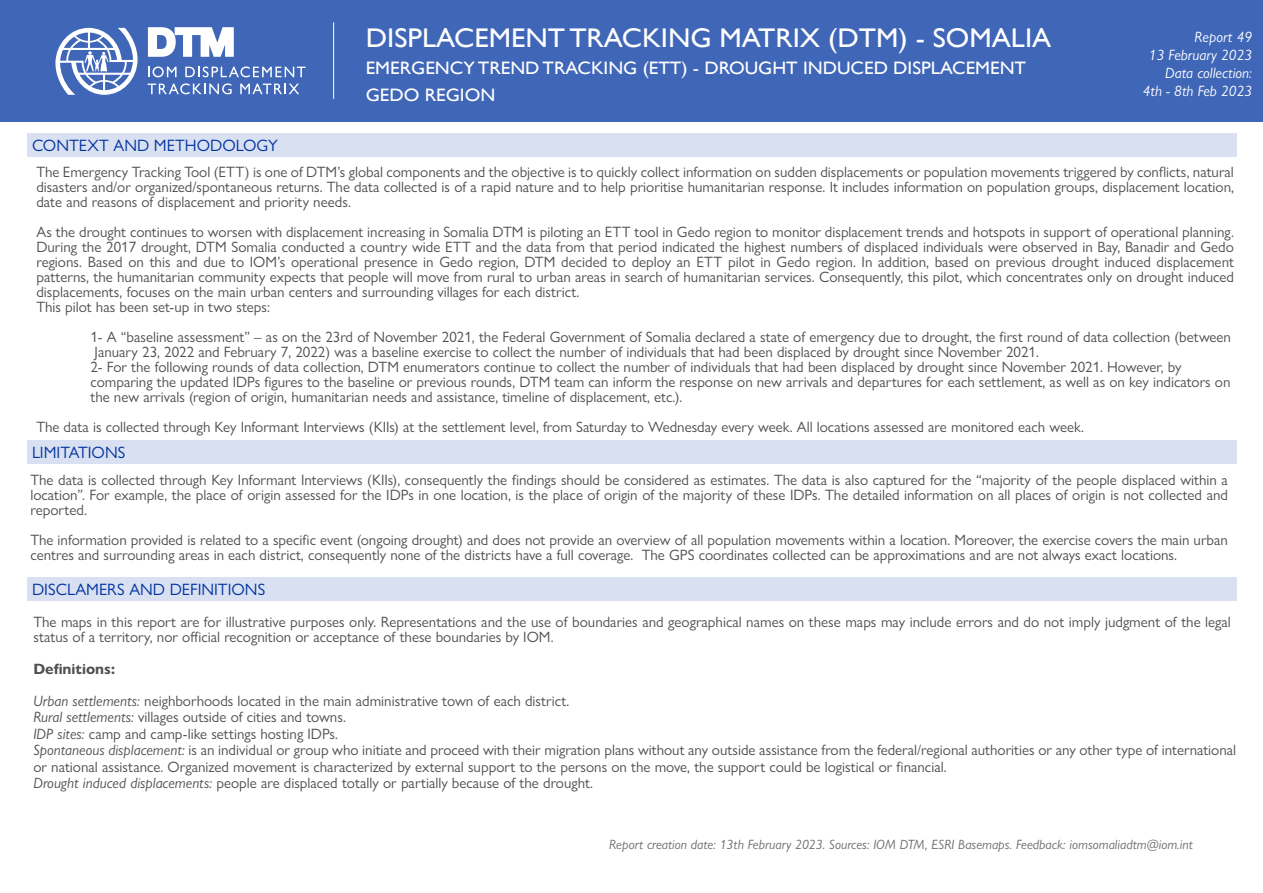
<style>
.page{position:relative;width:1263px;height:893px;background:#fff}
.page>*{position:absolute;margin:0;border:0;box-sizing:border-box;transform-origin:0 0}
.t1{font:27px "Gill Sans";color:#fff;scale:1.06 1}
.t2{font:18px/27px "Gill Sans";color:#fff;scale:1.06 1}
.t3{font:16.5px "Gill Sans Nova";color:#0033a0}
.t4{font:15px/15px "Gill Sans Nova";color:#4e4f51}
.t5{font:italic 15px/18px "Gill Sans Nova";color:#fff;text-align:right}
.t6{font:700 15px "Gill Sans Nova";color:#4e4f51}
.t7{font:italic 13.5px "Gill Sans Nova";color:#6b6c6e}
.s1{font-style:italic}
</style>
<div class="page">
<div style="left:0;top:0;width:1263px;height:121px;background:#4066b8"></div>
<hr style="left:333px;top:22px;width:1px;height:77px;background:#fff">
<svg style="left:55px;top:28px;width:83px;height:67px"></svg>
<svg style="left:148px;top:66px;width:29px;height:11px"></svg>
<svg style="left:185px;top:66px;width:120px;height:11px"></svg>
<svg style="left:148px;top:83px;width:84px;height:11px"></svg>
<svg style="left:240px;top:84px;width:59px;height:10px"></svg>
<svg style="left:148px;top:27px;width:86px;height:30px"></svg>
<div style="left:27px;top:133px;width:1209px;height:24px;background:#d9e0f1"></div>
<div style="left:27px;top:441px;width:1209px;height:23px;background:#d9e0f1"></div>
<div style="left:27px;top:577px;width:1209px;height:24px;background:#d9e0f1"></div>
<p class="t3" style="left:32px;top:135px;width:247px">CONTEXT AND METHODOLOGY</p>
<h1 class="t1" style="left:366px;top:22px;width:648px">DISPLACEMENT TRACKING MATRIX (DTM) - SOMALIA</h1>
<p class="t2" style="left:366px;top:54px;width:624px">EMERGENCY TREND TRACKING (ETT) - DROUGHT INDUCED DISPLACEMENT<br>GEDO REGION</p>
<p class="t5" style="left:1143px;top:27px;width:111px">Report 49<br>13 February 2023<br>Data collection:<br>4th - 8th Feb 2023</p>
<p class="t4" style="left:36px;top:164px;width:1199px;text-align:justify">The Emergency Tracking Tool (ETT) is one of DTM’s global components and the objective is to quickly collect information on sudden displacements or population movements triggered by conflicts, natural disasters and/or organized/spontaneous returns. The data collected is of a rapid nature and to help prioritise humanitarian response. It includes information on population groups, displacement location, date and reasons of displacement and priority needs.</p>
<p class="t4" style="left:36px;top:224px;width:1199px">As the drought continues to worsen with displacement increasing in Somalia DTM is piloting an ETT tool in Gedo region to monitor displacement trends and hotspots in support of operational planning.</p>
<p class="t4" style="left:36px;top:239px;width:1199px;text-align:justify">During the 2017 drought, DTM Somalia conducted a country wide ETT and the data from that period indicated the highest numbers of displaced individuals were observed in Bay, Banadir and Gedo regions. Based on this and due to IOM’s operational presence in Gedo region, DTM decided to deploy an ETT pilot in Gedo region. In addition, based on previous drought induced displacement patterns, the humanitarian community expects that people will move from rural to urban areas in search of humanitarian services. Consequently, this pilot, which concentrates only on drought induced displacements, focuses on the main urban centers and surrounding villages for each district.</p>
<p class="t4" style="left:36px;top:299px;width:235px">This pilot has been set-up in two steps:</p>
<p class="t4" style="left:90px;top:329px;width:1142px">1- A “baseline assessment” – as on the 23rd of November 2021, the Federal Government of Somalia declared a state of emergency due to drought, the first round of data collection (between<br>January 23, 2022 and February 7, 2022) was a baseline exercise to collect the number of individuals that had been displaced by drought since November 2021.</p>
<p class="t4" style="left:90px;top:359px;width:1141px">2- For the following rounds of data collection, DTM enumerators continue to collect the number of individuals that had been displaced by drought since November 2021. However, by comparing the updated IDPs figures to the baseline or previous rounds, DTM team can inform the response on new arrivals and departures for each settlement, as well as on key indicators on the new arrivals (region of origin, humanitarian needs and assistance, timeline of displacement, etc.).</p>
<p class="t4" style="left:36px;top:419px;width:1049px">The data is collected through Key Informant Interviews (KIIs) at the settlement level, from Saturday to Wednesday every week. All locations assessed are monitored each week.</p>
<p class="t4" style="left:30px;top:472px;width:1199px;text-align:justify">The data is collected through Key Informant Interviews (KIIs), consequently the findings should be considered as estimates. The data is also captured for the “majority of the people displaced within a location”. For example, the place of origin assessed for the IDPs in one location, is the place of origin of the majority of these IDPs. The detailed information on all places of origin is not collected and reported.</p>
<p class="t4" style="left:30px;top:532px;width:1199px">The information provided is related to a specific event (ongoing drought) and does not provide an overview of all population movements within a location. Moreover, the exercise covers the main urban centres and surrounding areas in each district, consequently none of the districts have a full coverage. The GPS coordinates collected can be approximations and are not always exact locations.</p>
<p class="t3" style="left:32px;top:442px;width:95px">LIMITATIONS</p>
<p class="t3" style="left:32px;top:579px;width:235px">DISCLAMERS AND DEFINITIONS</p>
<p class="t4" style="left:33px;top:614px;width:1199px">The maps in this report are for illustrative purposes only. Representations and the use of boundaries and geographical names on these maps may include errors and do not imply judgment of the legal status of a territory, nor official recognition or acceptance of these boundaries by IOM.</p>
<p class="t6" style="left:33px;top:660px;width:83px">Definitions:</p>
<p class="t4" style="left:33px;top:693px;width:537px"><span class="s1">Urban settlements:</span> neighborhoods located in the main administrative town of each district.</p>
<p class="t4" style="left:33px;top:709px;width:314px"><span class="s1">Rural settlements:</span> villages outside of cities and towns.</p>
<p class="t4" style="left:33px;top:726px;width:306px"><span class="s1">IDP sites:</span> camp and camp-like settings hosting IDPs.</p>
<p class="t4" style="left:33px;top:742px;width:1204px;line-height:16.5px"><span class="s1">Spontaneous displacement:</span> is an individual or group who initiate and proceed with their migration plans without any outside assistance from the federal/regional authorities or any other type of international or national assistance. Organized movement is characterized by external support to the persons on the move, the support could be logistical or financial.</p>
<p class="t4" style="left:33px;top:775px;width:561px"><span class="s1">Drought induced displacements:</span> people are displaced totally or partially because of the drought.</p>
<p class="t7" style="left:609px;top:837px;width:585px">Report creation date: 13th February 2023. Sources: IOM DTM, ESRI Basemaps. Feedback: iomsomaliadtm@iom.int</p>
</div>
